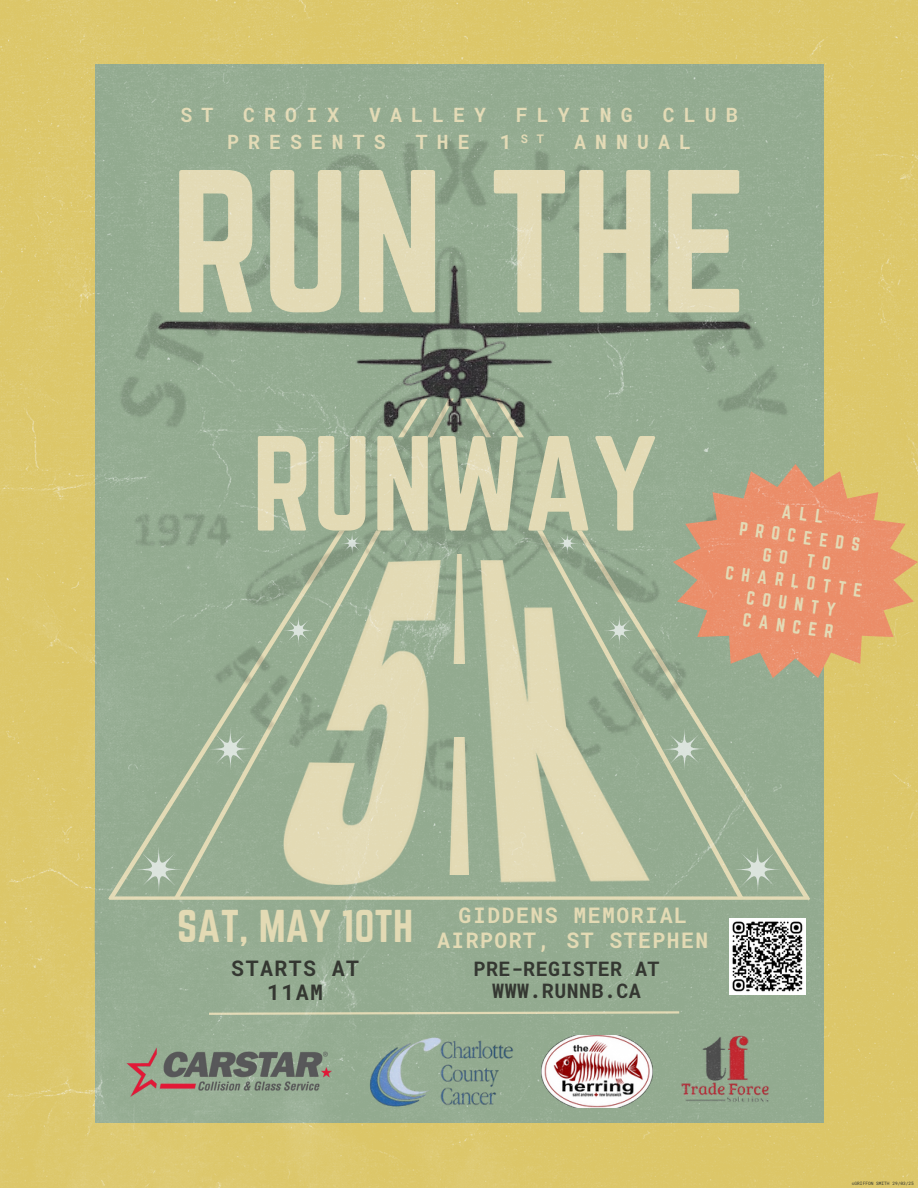
<style>
.page{position:relative;width:918px;height:1188px;background:#fff}
.page>*{position:absolute;margin:0;border:0;box-sizing:border-box;transform-origin:0 0}
.t1{font:177.9px "Norwester";color:#e3dab4}
.t2{font:118.2px "Norwester";color:#e3dab4}
.t3{font:40.2px "Norwester";color:#e3dab4}
.t4{font:700 21.45px/25.8px "Roboto Mono";letter-spacing:.07em;color:#e3dab4;text-align:center}
.t5{font:700 21.45px/23.7px "Roboto Mono";letter-spacing:.07em;color:#343731;text-align:center}
.t6{font:700 19.95px/22.5px "Roboto Mono";letter-spacing:.025em;color:#343731;text-align:center}
.t7{font:700 19.8px "Roboto Mono";letter-spacing:.46em;color:#e3dab4}
.t8{font:16.8px/22.5px "Norwester";color:#e3dab4;text-align:center}
.t9{font:700 11.85px "Roboto Mono";color:#e3dab4}
.t10{font:4.5px "Roboto Mono";color:#343731}
</style>
<div class="page">
<img style="left:0;top:0;width:918px;height:1188px">
<img style="left:729px;top:918px;width:77px;height:77px">
<img style="left:120px;top:1038px;width:220px;height:69px">
<p class="t7" style="left:180px;top:102px;width:34px">S T</p>
<p class="t7" style="left:243px;top:102px;width:97px">CROIX</p>
<p class="t7" style="left:369px;top:102px;width:118px">VALLEY</p>
<p class="t7" style="left:516px;top:102px;width:118px">FLYING</p>
<p class="t7" style="left:663px;top:102px;width:76px">CLUB</p>
<p class="t7" style="left:227px;top:129px;width:160px">PRESENTS</p>
<p class="t7" style="left:416px;top:129px;width:55px">THE</p>
<p class="t7" style="left:500px;top:129px;width:13px">1</p>
<p class="t7" style="left:574px;top:129px;width:118px">ANNUAL</p>
<p class="t9" style="left:521px;top:130px;width:25px">S T</p>
<p class="t1" style="left:170px;top:134px;width:579px">RUN THE</p>
<p class="t2" style="left:252px;top:412px;width:407px">RUNWAY</p>
<p class="t8" style="left:737px;top:493px;width:139px;rotate:8deg">ALL<br>PROCEEDS<br>GO TO<br>CHARLOTTE<br>COUNTY<br>CANCER</p>
<p class="t3" style="left:177px;top:902px;width:238px">SAT, MAY 10TH</p>
<p class="t5" style="left:231px;top:956px;width:129px">STARTS AT<br>11AM</p>
<p class="t4" style="left:437px;top:901px;width:273px">GIDDENS MEMORIAL<br>AIRPORT, ST STEPHEN</p>
<p class="t6" style="left:474px;top:957px;width:187px">PRE-REGISTER AT<br>WWW.RUNNB.CA</p>
<p class="t10" style="left:852px;top:1181px;width:64px">©GRIFFON SMITH 29/03/25</p>
</div>
